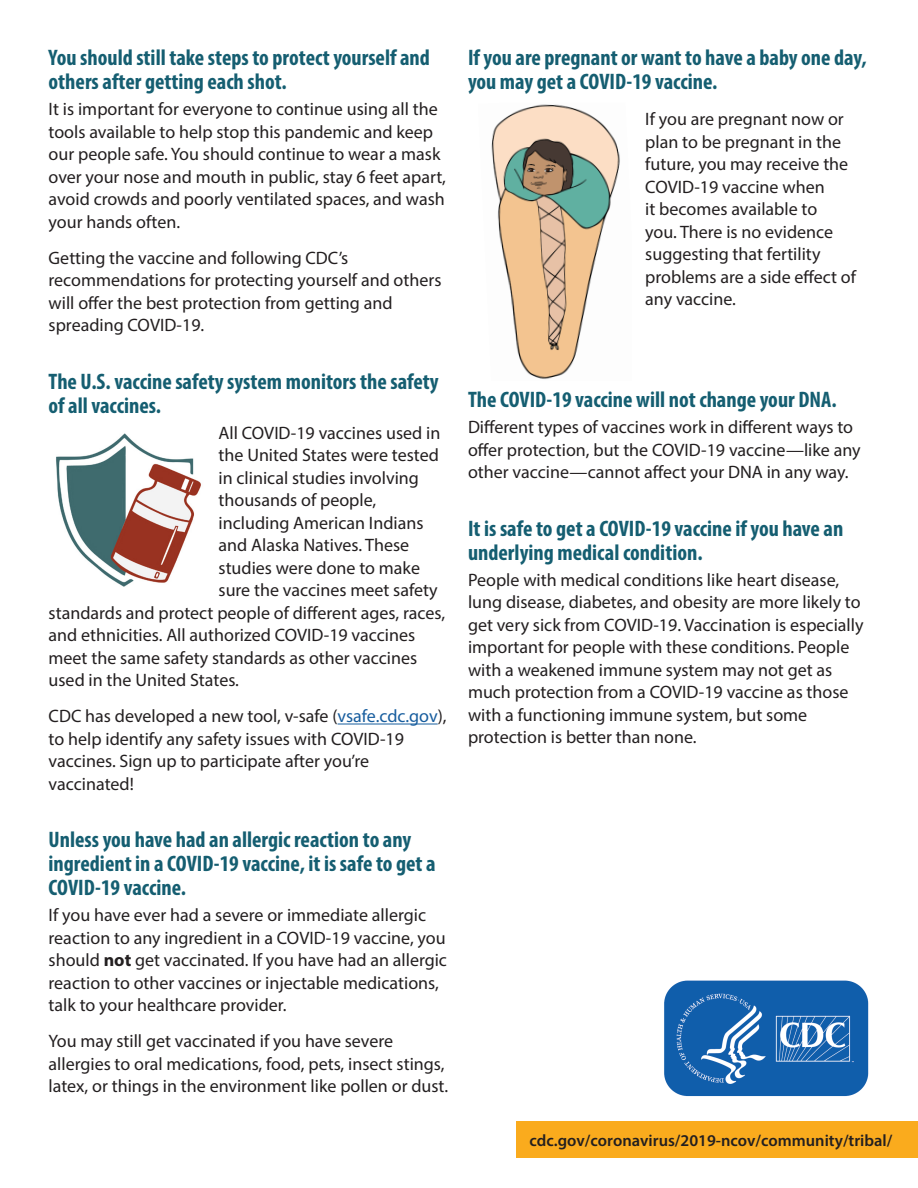
<style>
.page{position:relative;width:918px;height:1188px;background:#fff}
.page>*{position:absolute;margin:0;border:0;box-sizing:border-box;transform-origin:0 0}
.t1{font:700 condensed 22.5px/24px "Myriad Pro";color:#155e71}
.t2{font:18px/22.5px "Myriad Pro";color:#231f20}
.t3{font:600 16.5px "Myriad Pro";color:#231f20}
.s1{color:#175d9e}
.s2{font-weight:700}
</style>
<div class="page">
<div style="left:517px;top:1121px;width:401px;height:37px;background:#faab1d"></div>
<hr style="left:338px;top:724px;width:100px;height:1px;background:#175d9e">
<img style="left:56px;top:433px;width:145px;height:154px">
<img style="left:491px;top:104px;width:129px;height:275px">
<img style="left:664px;top:980px;width:205px;height:117px">
<p class="t1" style="left:49px;top:46px;width:383px">You should still take steps to protect yourself and others after getting each shot.</p>
<p class="t2" style="left:49px;top:98px;width:399px">It is important for everyone to continue using all the tools available to help stop this pandemic and keep our people safe. You should continue to wear a mask over your nose and mouth in public, stay 6 feet apart, avoid crowds and poorly ventilated spaces, and wash your hands often.</p>
<p class="t2" style="left:49px;top:246px;width:394px">Getting the vaccine and following CDC’s recommendations for protecting yourself and others will offer the best protection from getting and spreading COVID-19.</p>
<p class="t1" style="left:49px;top:369px;width:392px">The U.S. vaccine safety system monitors the safety of all vaccines.</p>
<p class="t2" style="left:219px;top:421px;width:223px">All COVID-19 vaccines used in</p>
<p class="t2" style="left:219px;top:444px;width:222px">the United States were tested</p>
<p class="t2" style="left:219px;top:466px;width:202px">in clinical studies involving</p>
<p class="t2" style="left:219px;top:489px;width:159px">thousands of people,</p>
<p class="t2" style="left:219px;top:511px;width:207px">including American Indians</p>
<p class="t2" style="left:219px;top:534px;width:192px">and Alaska Natives. These</p>
<p class="t2" style="left:219px;top:556px;width:203px">studies were done to make</p>
<p class="t2" style="left:219px;top:579px;width:221px">sure the vaccines meet safety</p>
<p class="t2" style="left:49px;top:601px;width:398px">standards and protect people of different ages, races,</p>
<p class="t2" style="left:49px;top:624px;width:368px">and ethnicities. All authorized COVID-19 vaccines</p>
<p class="t2" style="left:49px;top:646px;width:370px">meet the same safety standards as other vaccines</p>
<p class="t2" style="left:49px;top:669px;width:192px">used in the United States.</p>
<p class="t2" style="left:49px;top:705px;width:399px">CDC has developed a new tool, v-safe (<span class="s1">vsafe.cdc.gov</span>), to help identify any safety issues with COVID-19 vaccines. Sign up to participate after you’re vaccinated!</p>
<p class="t1" style="left:49px;top:827px;width:389px">Unless you have had an allergic reaction to any ingredient in a COVID-19 vaccine, it is safe to get a<br>COVID-19 vaccine.</p>
<p class="t2" style="left:49px;top:904px;width:400px">If you have ever had a severe or immediate allergic reaction to any ingredient in a COVID-19 vaccine, you should <span class="s2">not</span> get vaccinated. If you have had an allergic reaction to other vaccines or injectable medications, talk to your healthcare provider.</p>
<p class="t2" style="left:49px;top:1030px;width:401px">You may still get vaccinated if you have severe allergies to oral medications, food, pets, insect stings, latex, or things in the environment like pollen or dust.</p>
<p class="t1" style="left:468px;top:46px;width:400px">If you are pregnant or want to have a baby one day, you may get a COVID-19 vaccine.</p>
<p class="t2" style="left:645px;top:108px;width:212px">If you are pregnant now or plan to be pregnant in the future, you may receive the<br>COVID-19 vaccine when<br>it becomes available to<br>you. There is no evidence suggesting that fertility problems are a side effect of any vaccine.</p>
<p class="t1" style="left:468px;top:388px;width:370px">The COVID-19 vaccine will not change your DNA.</p>
<p class="t2" style="left:468px;top:416px;width:394px">Different types of vaccines work in different ways to offer protection, but the COVID-19 vaccine—like any other vaccine—cannot affect your DNA in any way.</p>
<p class="t1" style="left:468px;top:516px;width:377px">It is safe to get a COVID-19 vaccine if you have an underlying medical condition.</p>
<p class="t2" style="left:468px;top:568px;width:397px">People with medical conditions like heart disease, lung disease, diabetes, and obesity are more likely to get very sick from COVID-19. Vaccination is especially important for people with these conditions. People with a weakened immune system may not get as much protection from a COVID-19 vaccine as those with a functioning immune system, but some protection is better than none.</p>
<p class="t3" style="left:530px;top:1130px;width:364px">cdc.gov/coronavirus/2019-ncov/community/tribal/</p>
</div>
